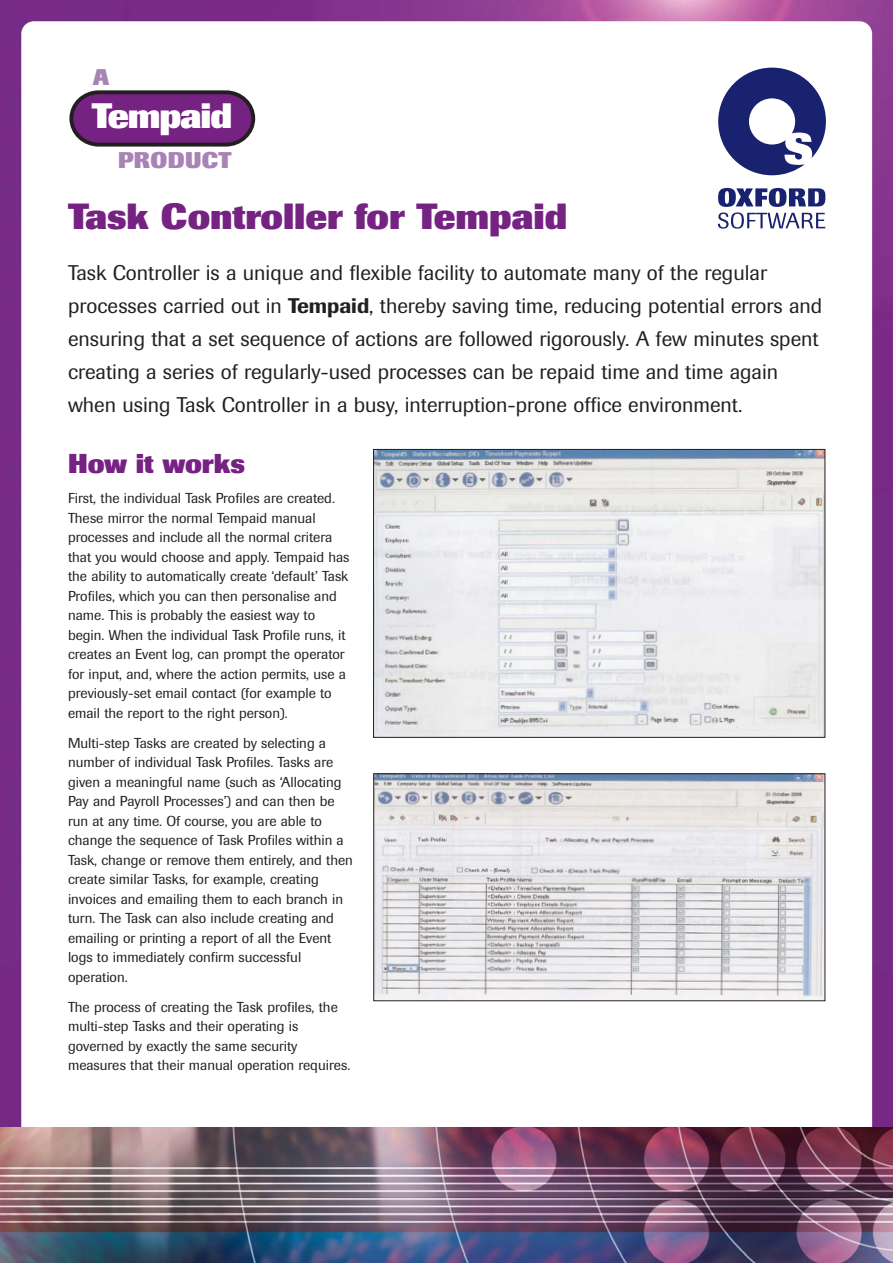
<style>
.page{position:relative;width:893px;height:1263px;background:#fff}
.page>*{position:absolute;margin:0;border:0;box-sizing:border-box;transform-origin:0 0}
.t1{font:800 36px "Imago";color:#752283}
.t2{font:800 34.95px "Imago";letter-spacing:-.03em;color:#fff}
.t3{font:800 27px "Imago";color:#752283}
.t4{font:800 22.5px "Imago";letter-spacing:.02em;color:#a983b5}
.t5{font:21px/33px "Imago";color:#231f20}
.t6{font:14.25px/19.5px "Imago";color:#231f20}
.s1{font-weight:500}
</style>
<div class="page">
<img style="left:0;top:0;width:892px;height:1127px">
<div style="left:21px;top:21px;width:851px;height:1221px;background:#fff;border-radius:13px"></div>
<svg style="left:718px;top:68px;width:107px;height:107px"></svg>
<svg style="left:717px;top:188px;width:108px;height:41px"></svg>
<img style="left:375px;top:775px;width:448px;height:224px">
<div style="left:373px;top:773px;width:452px;height:228px;border:1px solid #231f20"></div>
<img style="left:375px;top:451px;width:448px;height:285px">
<div style="left:373px;top:449px;width:452px;height:289px;border:1px solid #231f20"></div>
<img style="left:0;top:1127px;width:892px;height:136px">
<svg style="left:69px;top:90px;width:186px;height:57px;background:#73337d"></svg>
<h3 class="t4" style="left:93px;top:69px;width:18px">A</h3>
<h2 class="t2" style="left:92px;top:104px;width:142px">Tempaid</h2>
<h3 class="t4" style="left:118px;top:152px;width:115px">PRODUCT</h3>
<h1 class="t1" style="left:68px;top:204px;width:500px">Task Controller for Tempaid</h1>
<p class="t5" style="left:68px;top:259px;width:755px">Task Controller is a unique and flexible facility to automate many of the regular processes carried out in <span class="s1">Tempaid</span>, thereby saving time, reducing potential errors and ensuring that a set sequence of actions are followed rigorously. A few minutes spent creating a series of regularly-used processes can be repaid time and time again when using Task Controller in a busy, interruption-prone office environment.</p>
<h3 class="t3" style="left:68px;top:454px;width:179px">How it works</h3>
<p class="t6" style="left:68px;top:490px;width:283px">First, the individual Task Profiles are created.<br>These mirror the normal Tempaid manual processes and include all the normal critera that you would choose and apply. Tempaid has the ability to automatically create ‘default’ Task Profiles, which you can then personalise and name. This is probably the easiest way to begin. When the individual Task Profile runs, it creates an Event log, can prompt the operator for input, and, where the action permits, use a previously-set email contact (for example to email the report to the right person).</p>
<p class="t6" style="left:68px;top:734px;width:286px">Multi-step Tasks are created by selecting a number of individual Task Profiles. Tasks are given a meaningful name (such as ‘Allocating Pay and Payroll Processes’) and can then be run at any time. Of course, you are able to change the sequence of Task Profiles within a Task, change or remove them entirely, and then create similar Tasks, for example, creating invoices and emailing them to each branch in turn. The Task can also include creating and emailing or printing a report of all the Event logs to immediately confirm successful operation.</p>
<p class="t6" style="left:68px;top:998px;width:284px">The process of creating the Task profiles, the multi-step Tasks and their operating is governed by exactly the same security measures that their manual operation requires.</p>
</div>
